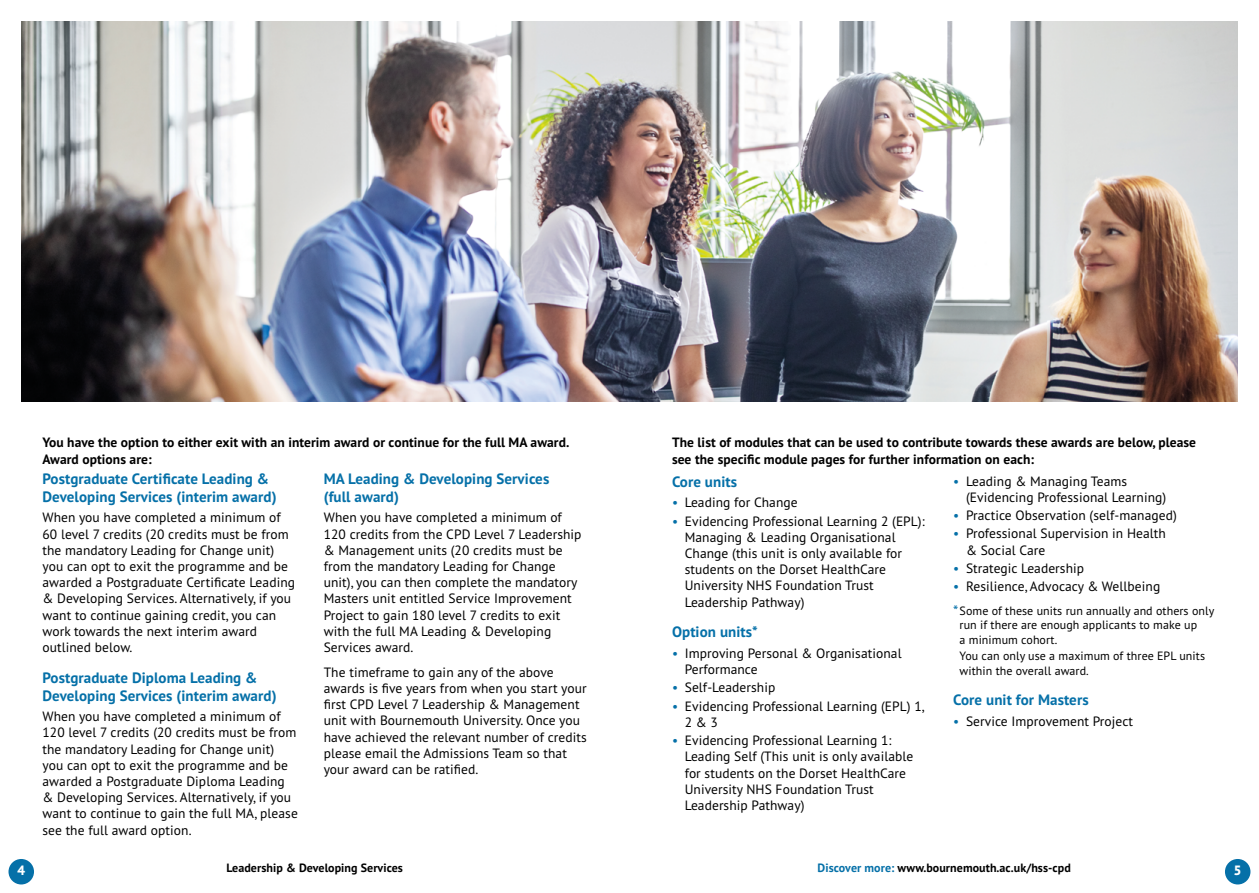
<style>
.page{position:relative;width:1259px;height:893px;background:#fff}
.page>*{position:absolute;margin:0;border:0;box-sizing:border-box;transform-origin:0 0}
.Headers{font:700 15px/18px "PT Sans Pro";letter-spacing:.005em;color:#0570a8}
.Body{font:13.5px/16.2px "PT Sans Pro";letter-spacing:.005em;color:#000}
.Bullets{font:13.5px/16.2px "PT Sans Pro";letter-spacing:.005em;color:#000}
.Body-2{font:700 13.5px/16.2px "PT Sans Pro";letter-spacing:.005em;color:#000}
.t1{font:800 13.5px "PT Sans Pro";color:#fff}
.Footnote{font:12px/14.4px "PT Sans Pro";letter-spacing:.005em;color:#000}
.t2{font:700 12px "PT Sans Pro";letter-spacing:.005em;color:#000}
.s1{color:#0570a8}
.s2{font-size:15px;color:#0570a8}
</style>
<div class="page">
<div style="left:9px;top:859px;width:25px;height:25px;background:#0570a8;border-radius:50%"></div>
<div style="left:1225px;top:859px;width:25px;height:25px;background:#0570a8;border-radius:50%"></div>
<img style="left:21px;top:21px;width:1216px;height:380px">
<p class="Body-2" style="left:43px;top:434px;width:528px">You have the option to either exit with an interim award or continue for the full MA award.<br>Award options are:</p>
<h2 class="Headers" style="left:43px;top:469px;width:235px">Postgraduate Certificate Leading &amp;<br>Developing Services (interim award)</h2>
<p class="Body" style="left:43px;top:509px;width:254px">When you have completed a minimum of 60 level 7 credits (20 credits must be from the mandatory Leading for Change unit) you can opt to exit the programme and be awarded a Postgraduate Certificate Leading &amp; Developing Services. Alternatively, if you want to continue gaining credit, you can work towards the next interim award outlined below.</p>
<h2 class="Headers" style="left:43px;top:668px;width:235px">Postgraduate Diploma Leading &amp;<br>Developing Services (interim award)</h2>
<p class="Body" style="left:43px;top:708px;width:257px">When you have completed a minimum of 120 level 7 credits (20 credits must be from the mandatory Leading for Change unit) you can opt to exit the programme and be awarded a Postgraduate Diploma Leading &amp; Developing Services. Alternatively, if you want to continue to gain the full MA, please see the full award option.</p>
<h2 class="Headers" style="left:324px;top:469px;width:227px">MA Leading &amp; Developing Services (full award)</h2>
<p class="Body" style="left:324px;top:509px;width:259px">When you have completed a minimum of 120 credits from the CPD Level 7 Leadership &amp; Management units (20 credits must be from the mandatory Leading for Change unit), you can then complete the mandatory Masters unit entitled Service Improvement Project to gain 180 level 7 credits to exit with the full MA Leading &amp; Developing Services award.</p>
<p class="Body" style="left:324px;top:663px;width:265px">The timeframe to gain any of the above awards is five years from when you start your first CPD Level 7 Leadership &amp; Management unit with Bournemouth University. Once you have achieved the relevant number of credits please email the Admissions Team so that your award can be ratified.</p>
<p class="Body-2" style="left:672px;top:434px;width:525px">The list of modules that can be used to contribute towards these awards are below, please see the specific module pages for further information on each:</p>
<p class="Bullets" style="left:966px;top:472px;width:202px;text-indent:-13px"><span class="s1">•</span> Leading &amp; Managing Teams (Evidencing Professional Learning)</p>
<p class="Bullets" style="left:953px;top:507px;width:225px"><span class="s1">•</span> Practice Observation (self-managed)</p>
<p class="Bullets" style="left:966px;top:525px;width:201px;text-indent:-13px"><span class="s1">•</span> Professional Supervision in Health &amp; Social Care</p>
<p class="Bullets" style="left:953px;top:560px;width:132px"><span class="s1">•</span> Strategic Leadership</p>
<p class="Bullets" style="left:953px;top:578px;width:208px"><span class="s1">•</span> Resilience, Advocacy &amp; Wellbeing</p>
<p class="Footnote" style="left:959px;top:603px;width:256px;text-indent:-6px"><span class="s2">*</span>Some of these units run annually and others only run if there are enough applicants to make up<br>a minimum cohort.</p>
<p class="Footnote" style="left:959px;top:648px;width:247px">You can only use a maximum of three EPL units within the overall award.</p>
<h2 class="Headers" style="left:672px;top:472px;width:67px">Core units</h2>
<p class="Bullets" style="left:672px;top:494px;width:127px"><span class="s1">•</span> Leading for Change</p>
<p class="Bullets" style="left:685px;top:512px;width:241px;text-indent:-13px"><span class="s1">•</span> Evidencing Professional Learning 2 (EPL):<br>Managing &amp; Leading Organisational Change (this unit is only available for students on the Dorset HealthCare University NHS Foundation Trust Leadership Pathway)</p>
<h2 class="Headers" style="left:672px;top:623px;width:87px">Option units*</h2>
<p class="Bullets" style="left:685px;top:644px;width:218px;text-indent:-13px"><span class="s1">•</span> Improving Personal &amp; Organisational<br>Performance</p>
<p class="Bullets" style="left:672px;top:679px;width:105px"><span class="s1">•</span> Self-Leadership</p>
<p class="Bullets" style="left:685px;top:697px;width:242px;text-indent:-13px"><span class="s1">•</span> Evidencing Professional Learning (EPL) 1,<br>2 &amp; 3</p>
<p class="Bullets" style="left:685px;top:732px;width:230px;text-indent:-13px"><span class="s1">•</span> Evidencing Professional Learning 1:<br>Leading Self (This unit is only available for students on the Dorset HealthCare University NHS Foundation Trust Leadership Pathway)</p>
<h2 class="Headers" style="left:953px;top:691px;width:137px">Core unit for Masters</h2>
<p class="Bullets" style="left:953px;top:712px;width:181px"><span class="s1">•</span> Service Improvement Project</p>
<p class="t1" style="left:17px;top:862px;width:10px">4</p>
<p class="t2" style="left:226px;top:860px;width:178px">Leadership &amp; Developing Services</p>
<p class="t2" style="left:817px;top:860px;width:255px"><span class="s1">Discover more:</span> www.bournemouth.ac.uk/hss-cpd</p>
<p class="t1" style="left:1233px;top:862px;width:10px">5</p>
</div>
